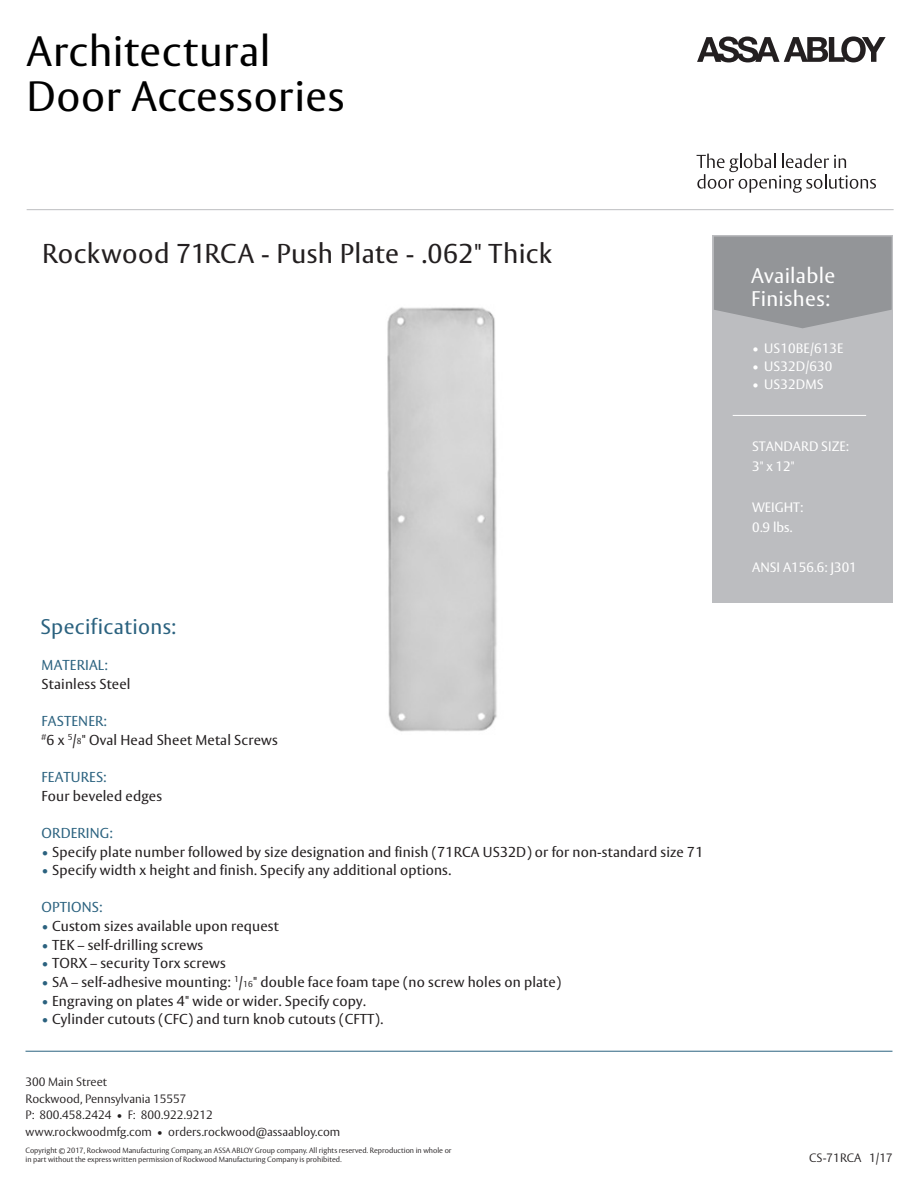
<style>
.page{position:relative;width:918px;height:1188px;background:#fff}
.page>*{position:absolute;margin:0;border:0;box-sizing:border-box;transform-origin:0 0}
.t1{font:42px/45.8px "ASSA Vesta";letter-spacing:.015em;color:#000}
.t2{font:27px "ASSA Vesta";letter-spacing:.01em;color:#231f20}
.t3{font:21px/22.5px "ASSA Vesta";letter-spacing:.015em;color:#fff}
.t4{font:21px "ASSA Vesta";letter-spacing:.015em;color:#2b627f}
.t5{font:14.25px "ASSA Vesta";letter-spacing:.01em;color:#231f20}
.t6{font:14.25px "ASSA Vesta";letter-spacing:.01em;color:#2b627f}
.t7{font:13.5px "ASSA Vesta";color:#fff}
.t8{font:300 12px/16.5px "ASSA Vesta";color:#231f20}
.t9{font:300 7.5px/9px "ASSA Vesta";color:#231f20}
.s1{font-size:8.55px}
.s2{color:#2b627f}
</style>
<div class="page">
<div style="left:713px;top:235px;width:180px;height:368px;background:#bcbdc0"></div>
<svg style="left:714px;top:237px;width:178px;height:91px;background:#97989b"></svg>
<hr style="left:26px;top:1051px;width:866px;height:1px;background:#2b627f">
<hr style="left:733px;top:415px;width:133px;height:1px;background:#fff">
<img style="left:387px;top:307px;width:110px;height:425px">
<svg style="left:697px;top:36px;width:189px;height:26px"></svg>
<svg style="left:697px;top:154px;width:179px;height:39px"></svg>
<hr style="left:27px;top:209px;width:867px;height:1px;background:#bcbdc0">
<p class="t1" style="left:27px;top:30px;width:319px">Architectural<br>Door Accessories</p>
<p class="t2" style="left:42px;top:237px;width:511px">Rockwood 71RCA - Push Plate - .062" Thick</p>
<p class="t4" style="left:41px;top:614px;width:137px">Specifications:</p>
<p class="t6" style="left:42px;top:656px;width:68px">MATERIAL:</p>
<p class="t5" style="left:42px;top:675px;width:90px">Stainless Steel</p>
<p class="t6" style="left:42px;top:712px;width:67px">FASTENER:</p>
<p class="t5" style="left:42px;top:731px;width:238px"><sup>#</sup>6 x <sup>5</sup>/<span class="s1">8</span>" Oval Head Sheet Metal Screws</p>
<p class="t6" style="left:42px;top:768px;width:67px">FEATURES:</p>
<p class="t5" style="left:42px;top:787px;width:122px">Four beveled edges</p>
<p class="t6" style="left:42px;top:824px;width:73px">ORDERING:</p>
<p class="t5" style="left:42px;top:843px;width:663px"><span class="s2">•</span> Specify plate number followed by size designation and finish (71RCA US32D) or for non-standard size 71</p>
<p class="t5" style="left:42px;top:862px;width:411px"><span class="s2">•</span> Specify width x height and finish. Specify any additional options.</p>
<p class="t6" style="left:42px;top:899px;width:62px">OPTIONS:</p>
<p class="t5" style="left:42px;top:918px;width:239px"><span class="s2">•</span> Custom sizes available upon request</p>
<p class="t5" style="left:42px;top:936px;width:163px"><span class="s2">•</span> TEK – self-drilling screws</p>
<p class="t5" style="left:42px;top:955px;width:186px"><span class="s2">•</span> TORX – security Torx screws</p>
<p class="t5" style="left:42px;top:974px;width:521px"><span class="s2">•</span> SA – self-adhesive mounting: <sup>1</sup>/<span class="s1">16</span>" double face foam tape (no screw holes on plate)</p>
<p class="t5" style="left:42px;top:992px;width:326px"><span class="s2">•</span> Engraving on plates 4" wide or wider. Specify copy.</p>
<p class="t5" style="left:42px;top:1011px;width:343px"><span class="s2">•</span> Cylinder cutouts (CFC) and turn knob cutouts (CFTT).</p>
<p class="t8" style="left:26px;top:1074px;width:163px">300 Main Street<br>Rockwood, Pennsylvania 15557</p>
<p class="t8" style="left:26px;top:1107px;width:189px">P: 800.458.2424 • F: 800.922.9212</p>
<p class="t8" style="left:26px;top:1124px;width:316px">www.rockwoodmfg.com • orders.rockwood@assaabloy.com</p>
<p class="t9" style="left:26px;top:1147px;width:428px">Copyright © 2017, Rockwood Manufacturing Company, an ASSA ABLOY Group company. All rights reserved. Reproduction in whole or in part without the express written permission of Rockwood Manufacturing Company is prohibited.</p>
<p class="t3" style="left:751px;top:265px;width:86px">Available<br>Finishes:</p>
<p class="t7" style="left:752px;top:340px;width:93px">• US10BE/613E</p>
<p class="t7" style="left:752px;top:358px;width:82px">• US32D/630</p>
<p class="t7" style="left:752px;top:376px;width:73px">• US32DMS</p>
<p class="t7" style="left:752px;top:438px;width:98px">STANDARD SIZE:</p>
<p class="t7" style="left:752px;top:458px;width:44px">3" x 12"</p>
<p class="t7" style="left:752px;top:499px;width:53px">WEIGHT:</p>
<p class="t7" style="left:752px;top:519px;width:42px">0.9 lbs.</p>
<p class="t7" style="left:752px;top:559px;width:106px">ANSI A156.6: J301</p>
<p class="t8" style="left:809px;top:1151px;width:85px">CS-71RCA 1/17</p>
</div>
